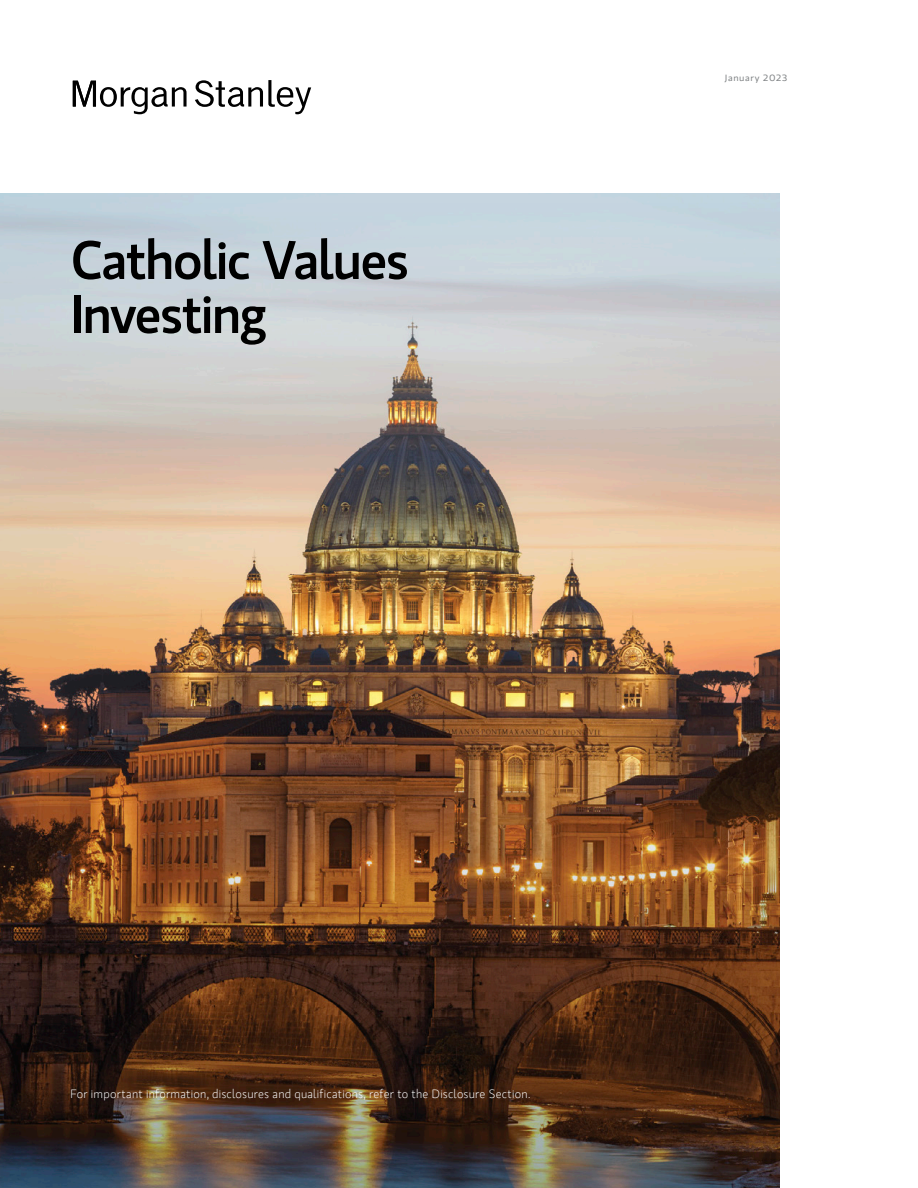
<style>
.page{position:relative;width:918px;height:1188px;background:#fff}
.page>*{position:absolute;margin:0;border:0;box-sizing:border-box;transform-origin:0 0}
.t1{font:500 54px/54px "MS Gloriola II Std";letter-spacing:-.035em;color:#000}
.t2{font:300 12px "MS Gloriola II Std";letter-spacing:.02em;color:#fff}
.t3{font:9px "MS Gloriola II Std";letter-spacing:.065em;color:#7f8284;scale:1.1 1}
</style>
<div class="page">
<img style="left:0;top:535px;width:780px;height:653px">
<svg style="left:0;top:193px;width:780px;height:342px;background:#c6c2bf"></svg>
<svg style="left:195px;top:80px;width:116px;height:34px"></svg>
<svg style="left:73px;top:81px;width:114px;height:33px"></svg>
<h1 class="t1" style="left:70px;top:231px;width:340px">Catholic Values<br>Investing</h1>
<p class="t3" style="left:725px;top:72px;width:58px">January 2023</p>
<p class="t2" style="left:70px;top:1086px;width:462px">For important information, disclosures and qualifications, refer to the Disclosure Section.</p>
</div>
